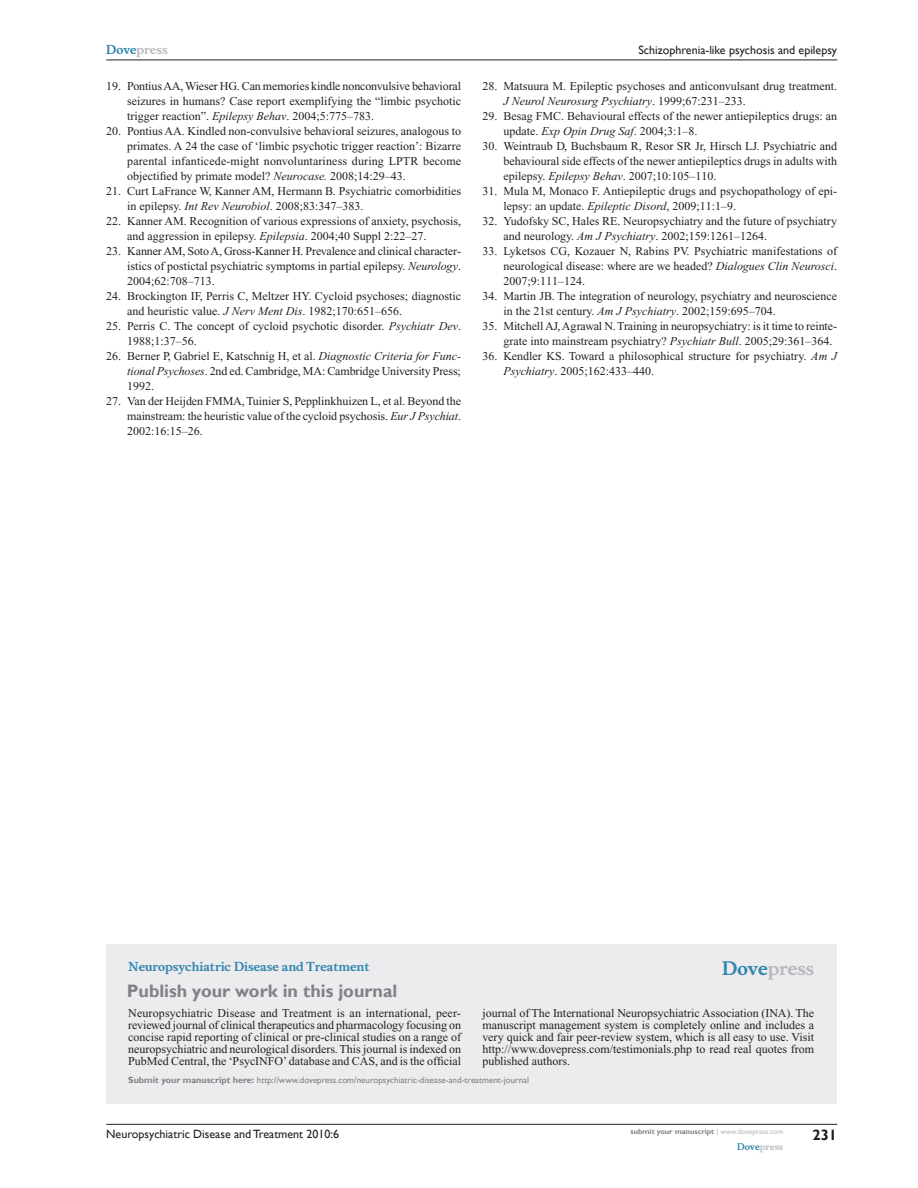
<style>
.page{position:relative;width:918px;height:1188px;background:#fff}
.page>*{position:absolute;margin:0;border:0;box-sizing:border-box;transform-origin:0 0}
.t1{font:700 18px "Gill Sans";color:#808285}
.t2{font:700 18px "Musee";color:#b8b9bc}
.t3{font:700 15px "Gill Sans";color:#231f20}
.t4{font:12px/15px "Times New Roman";color:#231f20}
.t5{font:12px "Gill Sans";color:#231f20}
.t6{font:700 12px "Musee";color:#3485ae}
.t7{font:700 12px "Musee";color:#b8b9bc}
.t8{font:9px "Gill Sans";color:#808285}
.t9{font:700 9px "Musee";color:#b8b9bc}
.t10{font:700 7.5px "Gill Sans";color:#808285}
.s1{color:#3485ae}
.s2{font-style:italic}
.s3{font-weight:700}
.s4{font-weight:400;color:#b8b9bc}
</style>
<div class="page">
<div style="left:106px;top:944px;width:731px;height:159px;background:#ececee"></div>
<hr style="left:106px;top:1124px;width:731px;height:1px;background:#231f20">
<hr style="left:106px;top:60px;width:731px;height:1px;background:#231f20">
<p class="t7" style="left:106px;top:43px;width:63px"><span class="s1">Dove</span>press</p>
<p class="t4" style="left:127px;top:79px;width:335px;text-align:justify;text-indent:-21px">19. Pontius AA, Wieser HG. Can memories kindle nonconvulsive behavioral seizures in humans? Case report exemplifying the “limbic psychotic trigger reaction”. <span class="s2">Epilepsy Behav</span>. 2004;5:775–783.</p>
<p class="t4" style="left:127px;top:124px;width:335px;text-align:justify;text-indent:-21px">20. Pontius AA. Kindled non-convulsive behavioral seizures, analogous to primates. A 24 the case of ‘limbic psychotic trigger reaction’: Bizarre parental infanticede-might nonvoluntariness during LPTR become objectified by primate model? <span class="s2">Neurocase.</span> 2008;14:29–43.</p>
<p class="t4" style="left:127px;top:184px;width:335px;text-indent:-21px">21. Curt LaFrance W, Kanner AM, Hermann B. Psychiatric comorbidities in epilepsy. <span class="s2">Int Rev Neurobiol</span>. 2008;83:347–383.</p>
<p class="t4" style="left:127px;top:214px;width:335px;text-indent:-21px">22. Kanner AM. Recognition of various expressions of anxiety, psychosis, and aggression in epilepsy. <span class="s2">Epilepsia</span>. 2004;40 Suppl 2:22–27.</p>
<p class="t4" style="left:127px;top:244px;width:335px;text-align:justify;text-indent:-21px">23. Kanner AM, Soto A, Gross-Kanner H. Prevalence and clinical character&shy;istics of postictal psychiatric symptoms in partial epilepsy. <span class="s2">Neurology</span>.<br>2004;62:708–713.</p>
<p class="t4" style="left:127px;top:289px;width:335px;text-indent:-21px">24. Brockington IF, Perris C, Meltzer HY. Cycloid psychoses; diagnostic and heuristic value. <span class="s2">J Nerv Ment Dis</span>. 1982;170:651–656.</p>
<p class="t4" style="left:127px;top:319px;width:335px;text-indent:-21px">25. Perris C. The concept of cycloid psychotic disorder. <span class="s2">Psychiatr Dev</span>.<br>1988;1:37–56.</p>
<p class="t4" style="left:127px;top:349px;width:335px;text-align:justify;text-indent:-21px">26. Berner P, Gabriel E, Katschnig H, et al. <span class="s2">Diagnostic Criteria for Func&shy;tional Psychoses</span>. 2nd ed. Cambridge, MA: Cambridge University Press; 1992.</p>
<p class="t4" style="left:127px;top:394px;width:335px;text-align:justify;text-indent:-21px">27. Van der Heijden FMMA, Tuinier S, Pepplinkhuizen L, et al. Beyond the mainstream: the heuristic value of the cycloid psychosis. <span class="s2">Eur J Psychiat</span>.<br>2002:16:15–26.</p>
<p class="t5" style="left:638px;top:43px;width:200px">Schizophrenia-like psychosis and epilepsy</p>
<p class="t4" style="left:503px;top:79px;width:335px;text-indent:-21px">28. Matsuura M. Epileptic psychoses and anticonvulsant drug treatment.<br><span class="s2">J Neurol Neurosurg Psychiatry</span>. 1999;67:231–233.</p>
<p class="t4" style="left:503px;top:109px;width:335px;text-indent:-21px">29. Besag FMC. Behavioural effects of the newer antiepileptics drugs: an update. <span class="s2">Exp Opin Drug Saf</span>. 2004;3:1–8.</p>
<p class="t4" style="left:503px;top:139px;width:335px;text-align:justify;text-indent:-21px">30. Weintraub D, Buchsbaum R, Resor SR Jr, Hirsch LJ. Psychiatric and behavioural side effects of the newer antiepileptics drugs in adults with epilepsy. <span class="s2">Epilepsy Behav</span>. 2007;10:105–110.</p>
<p class="t4" style="left:503px;top:184px;width:335px;text-indent:-21px">31. Mula M, Monaco F. Antiepileptic drugs and psychopathology of epi&shy;lepsy: an update. <span class="s2">Epileptic Disord</span>, 2009;11:1–9.</p>
<p class="t4" style="left:503px;top:214px;width:335px;text-indent:-21px">32. Yudofsky SC, Hales RE. Neuropsychiatry and the future of psychiatry and neurology. <span class="s2">Am J Psychiatry</span>. 2002;159:1261–1264.</p>
<p class="t4" style="left:503px;top:244px;width:335px;text-align:justify;text-indent:-21px">33. Lyketsos CG, Kozauer N, Rabins PV. Psychiatric manifestations of neurological disease: where are we headed? <span class="s2">Dialogues Clin Neurosci</span>.<br>2007;9:111–124.</p>
<p class="t4" style="left:503px;top:289px;width:335px;text-indent:-21px">34. Martin JB. The integration of neurology, psychiatry and neuroscience in the 21st century. <span class="s2">Am J Psychiatry</span>. 2002;159:695–704.</p>
<p class="t4" style="left:503px;top:319px;width:335px;text-indent:-21px">35. Mitchell AJ, Agrawal N. Training in neuropsychiatry: is it time to reinte&shy;grate into mainstream psychiatry? <span class="s2">Psychiatr Bull</span>. 2005;29:361–364.</p>
<p class="t4" style="left:503px;top:349px;width:335px;text-indent:-21px">36. Kendler KS. Toward a philosophical structure for psychiatry. <span class="s2">Am J<br>Psychiatry</span>. 2005;162:433–440.</p>
<p class="t6" style="left:128px;top:959px;width:243px">Neuropsychiatric Disease and Treatment</p>
<h1 class="t1" style="left:127px;top:980px;width:272px">Publish your work in this journal</h1>
<h1 class="t2" style="left:722px;top:958px;width:94px"><span class="s1">Dove</span>press</h1>
<p class="t4" style="left:128px;top:1007px;width:334px;line-height:12px;text-align:justify">Neuropsychiatric Disease and Treatment is an international, peer&shy;reviewed journal of clinical therapeutics and pharmacology focusing on concise rapid reporting of clinical or pre-clinical studies on a range of neuropsychiatric and neurological disorders. This journal is indexed on PubMed Central, the ‘PsycINFO’ database and CAS, and is the official</p>
<p class="t4" style="left:482px;top:1007px;width:333px;line-height:12px;text-align:justify">journal of The International Neuropsychiatric Association (INA). The manuscript management system is completely online and includes a very quick and fair peer-review system, which is all easy to use. Visit http://www.dovepress.com/testimonials.php to read real quotes from published authors.</p>
<p class="t8" style="left:128px;top:1075px;width:402px"><span class="s3">Submit your manuscript here:</span> http://www.dovepress.com/neuropsychiatric-disease-and-treatment-journal</p>
<p class="t5" style="left:106px;top:1127px;width:235px">Neuropsychiatric Disease and Treatment 2010:6</p>
<p class="t10" style="left:631px;top:1127px;width:154px">submit your manuscript <span class="s4">| www.dovepress.com</span></p>
<p class="t9" style="left:737px;top:1141px;width:48px"><span class="s1">Dove</span>press</p>
<p class="t3" style="left:812px;top:1126px;width:26px">231</p>
</div>
